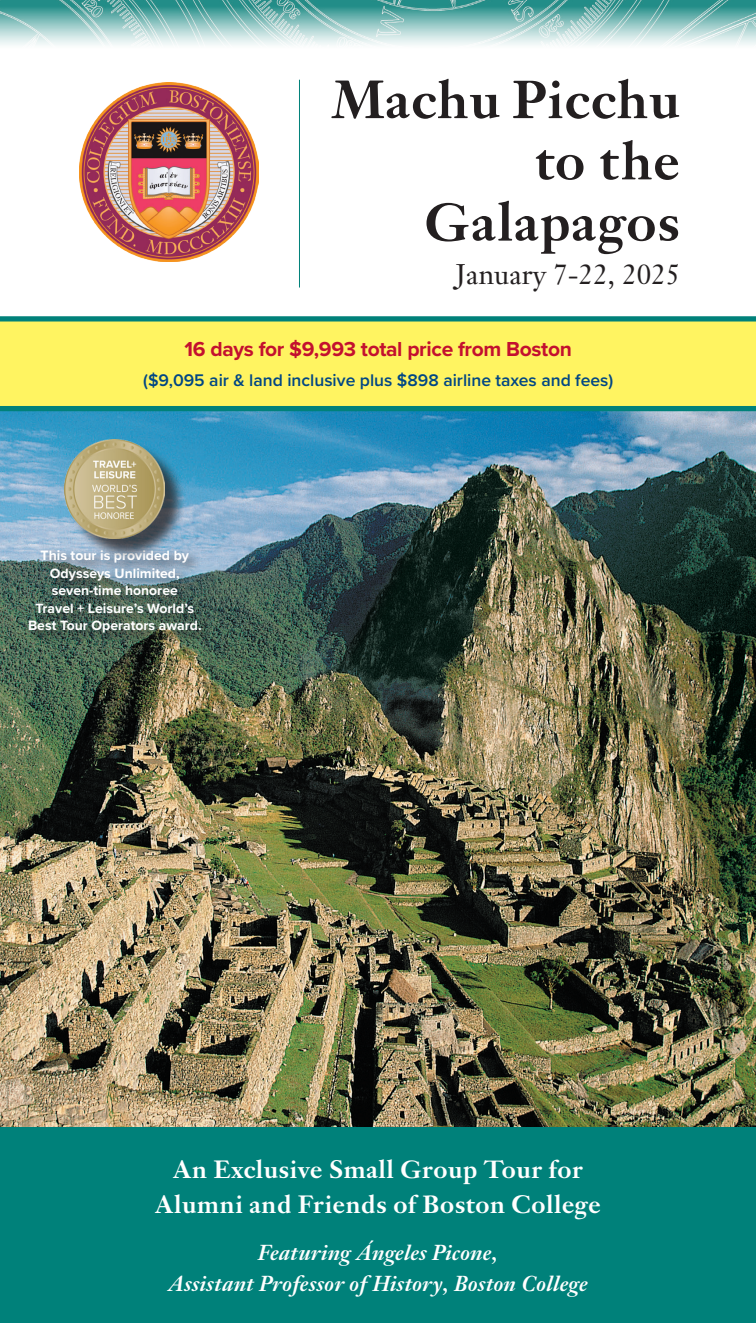
<style>
.page{position:relative;width:756px;height:1323px;background:#fff}
.page>*{position:absolute;margin:0;border:0;box-sizing:border-box;transform-origin:0 0}
.t1{font:500 56px/61.2px "Janson URW";color:#231f20;text-align:right}
.t2{font:28px "Janson Text LT Pro";color:#231f20}
.t3{font:500 26.25px/35px "Janson URW";color:#fff;text-align:center}
.t4{font:22.75px/31.5px "Janson URW Med Ita";color:#fff;text-align:center}
.t5{font:700 21px "Proxima Nova";letter-spacing:-.015em;color:#c3102f}
.t6{font:600 17.5px "Proxima Nova";color:#004684}
.t7{font:700 14px/17.5px "Proxima Nova";color:#fff;text-align:center}
</style>
<div class="page">
<img style="left:0;top:411px;width:756px;height:716px">
<div style="left:0;top:1127px;width:756px;height:196px;background:#00817a"></div>
<div style="left:0;top:319px;width:756px;height:88px;background:#fff461"></div>
<div style="left:0;top:316px;width:756px;height:6px;background:#00817a"></div>
<div style="left:0;top:406px;width:756px;height:5px;background:#00817a"></div>
<img style="left:0;top:0;width:756px;height:45px">
<div style="left:25px;top:546px;width:190px;height:101px;background:#231f20;opacity:.75"></div>
<div style="left:68px;top:442px;width:118px;height:119px;background:#231f20;opacity:.75"></div>
<img style="left:65px;top:439px;width:100px;height:100px">
<hr style="left:299px;top:80px;width:1px;height:208px;background:#00817a">
<img style="left:80px;top:83px;width:178px;height:179px">
<p class="t1" style="left:331px;top:70px;width:351px">Machu Picchu to the<br>Galapagos</p>
<p class="t2" style="left:456px;top:257px;width:226px">January 7-22, 2025</p>
<p class="t5" style="left:185px;top:334px;width:389px">16 days for $9,993 total price from Boston</p>
<p class="t6" style="left:143px;top:367px;width:472px">($9,095 air &amp; land inclusive plus $898 airline taxes and fees)</p>
<p class="t7" style="left:28px;top:547px;width:175px">This tour is provided by<br>Odysseys Unlimited, seven-time honoree<br>Travel + Leisure’s World’s<br>Best Tour Operators award.</p>
<p class="t3" style="left:155px;top:1152px;width:448px">An Exclusive Small Group Tour for<br>Alumni and Friends of Boston College</p>
<p class="t4" style="left:168px;top:1237px;width:421px">Featuring Ángeles Picone,<br>Assistant Professor of History, Boston College</p>
</div>
